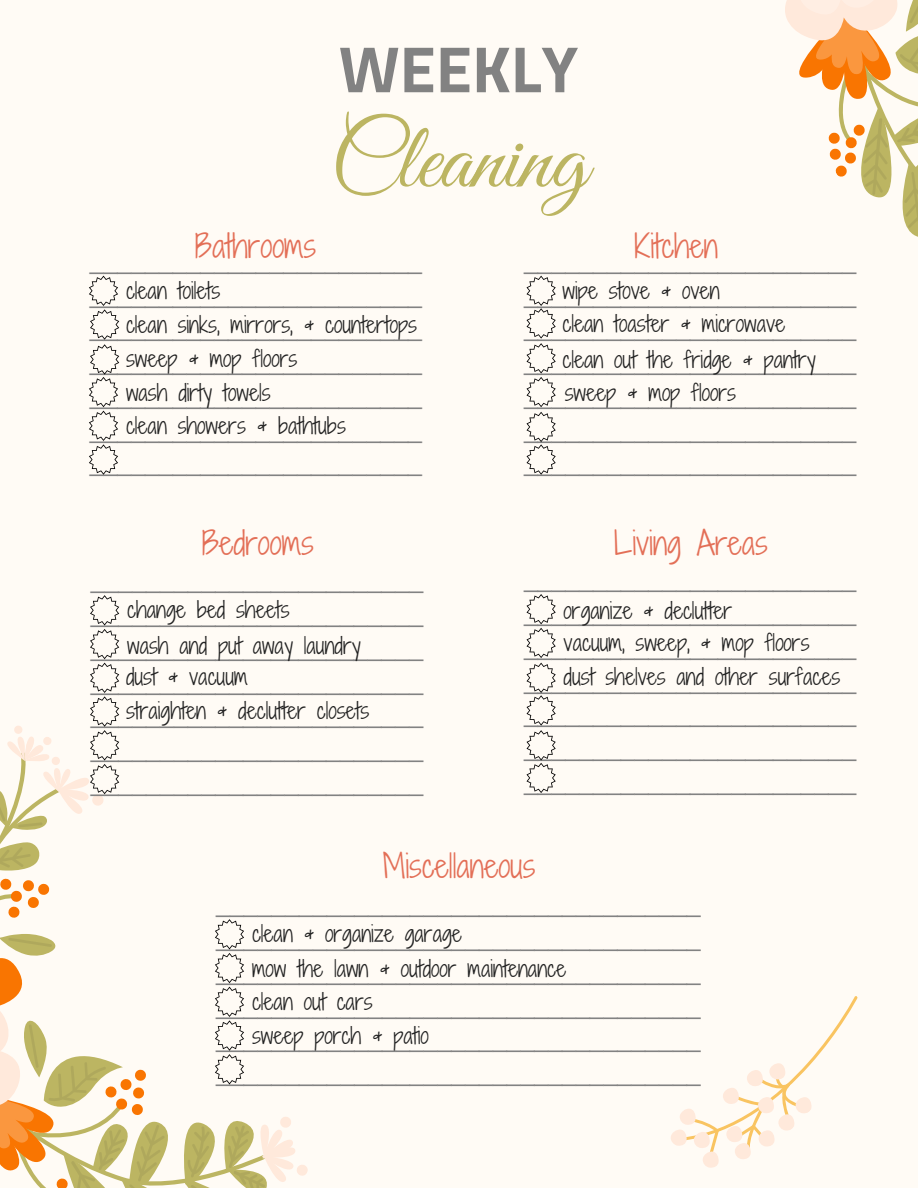
<style>
.page{position:relative;width:918px;height:1188px;background:#fffbf5}
.page>*{position:absolute;margin:0;border:0;box-sizing:border-box;transform-origin:0 0}
.t1{font:93.45px "Great Vibes";color:#bcb562}
.t2{font:700 65.4px "Titillium Web";color:#828282}
.t3{font:31.2px "Shadows Into Light Two";color:#e36f57}
.t4{font:24.9px/33.8px "Arimo";color:#828282;text-align:justify}
.t5{font:21.75px/32.7px "Shadows Into Light Two";color:#222}
</style>
<div class="page">
<svg style="left:785px;top:0;width:133px;height:237px"></svg>
<svg style="left:671px;top:996px;width:187px;height:172px"></svg>
<svg style="left:89px;top:276px;width:30px;height:199px"></svg>
<svg style="left:527px;top:276px;width:29px;height:199px"></svg>
<svg style="left:0;top:595px;width:308px;height:593px"></svg>
<svg style="left:527px;top:594px;width:29px;height:199px"></svg>
<h2 class="t2" style="left:339px;top:18px;width:241px">WEEKLY</h2>
<p class="t3" style="left:195px;top:223px;width:123px">Bathrooms</p>
<h1 class="t1" style="left:331px;top:107px;width:259px">Cleaning</h1>
<p class="t3" style="left:634px;top:223px;width:85px">Kitchen</p>
<p class="t4" style="left:90px;top:243px;width:334px">________________________ ________________________ ________________________ ________________________ ________________________ ________________________ ________________________</p>
<p class="t4" style="left:524px;top:243px;width:334px">________________________ ________________________ ________________________ ________________________ ________________________ ________________________ ________________________</p>
<p class="t5" style="left:126px;top:274px;width:293px;line-height:33.8px">clean toilets<br>clean sinks, mirrors, &amp; countertops</p>
<p class="t5" style="left:562px;top:274px;width:224px">wipe stove &amp; oven<br>clean toaster &amp; microwave</p>
<p class="t5" style="left:562px;top:343px;width:255px">clean out the fridge &amp; pantry sweep &amp; mop floors</p>
<p class="t5" style="left:126px;top:342px;width:173px">sweep &amp; mop floors</p>
<p class="t5" style="left:126px;top:376px;width:146px">wash dirty towels</p>
<p class="t5" style="left:126px;top:409px;width:221px">clean showers &amp; bathtubs</p>
<p class="t3" style="left:202px;top:520px;width:113px">Bedrooms</p>
<p class="t4" style="left:91px;top:563px;width:334px">________________________ ________________________ ________________________ ________________________ ________________________ ________________________ ________________________</p>
<p class="t5" style="left:127px;top:591px;width:235px;line-height:36px">change bed sheets<br>wash and put away laundry</p>
<p class="t5" style="left:126px;top:660px;width:123px">dust &amp; vacuum</p>
<p class="t5" style="left:126px;top:694px;width:245px">straighten &amp; declutter closets</p>
<p class="t3" style="left:614px;top:520px;width:156px">Living Areas</p>
<p class="t4" style="left:524px;top:562px;width:334px">________________________ ________________________ ________________________ ________________________ ________________________ ________________________ ________________________</p>
<p class="t5" style="left:564px;top:594px;width:278px;line-height:33.2px">organize &amp; declutter<br>vacuum, sweep, &amp; mop floors dust shelves and other surfaces</p>
<p class="t3" style="left:383px;top:843px;width:154px">Miscellaneous</p>
<p class="t4" style="left:216px;top:887px;width:486px">___________________________________ ___________________________________ ___________________________________ ___________________________________ ___________________________________ ___________________________________</p>
<p class="t5" style="left:252px;top:916px;width:316px;line-height:34.3px">clean &amp; organize garage<br>mow the lawn &amp; outdoor maintenance clean out cars</p>
<p class="t5" style="left:252px;top:1019px;width:178px">sweep porch &amp; patio</p>
</div>
